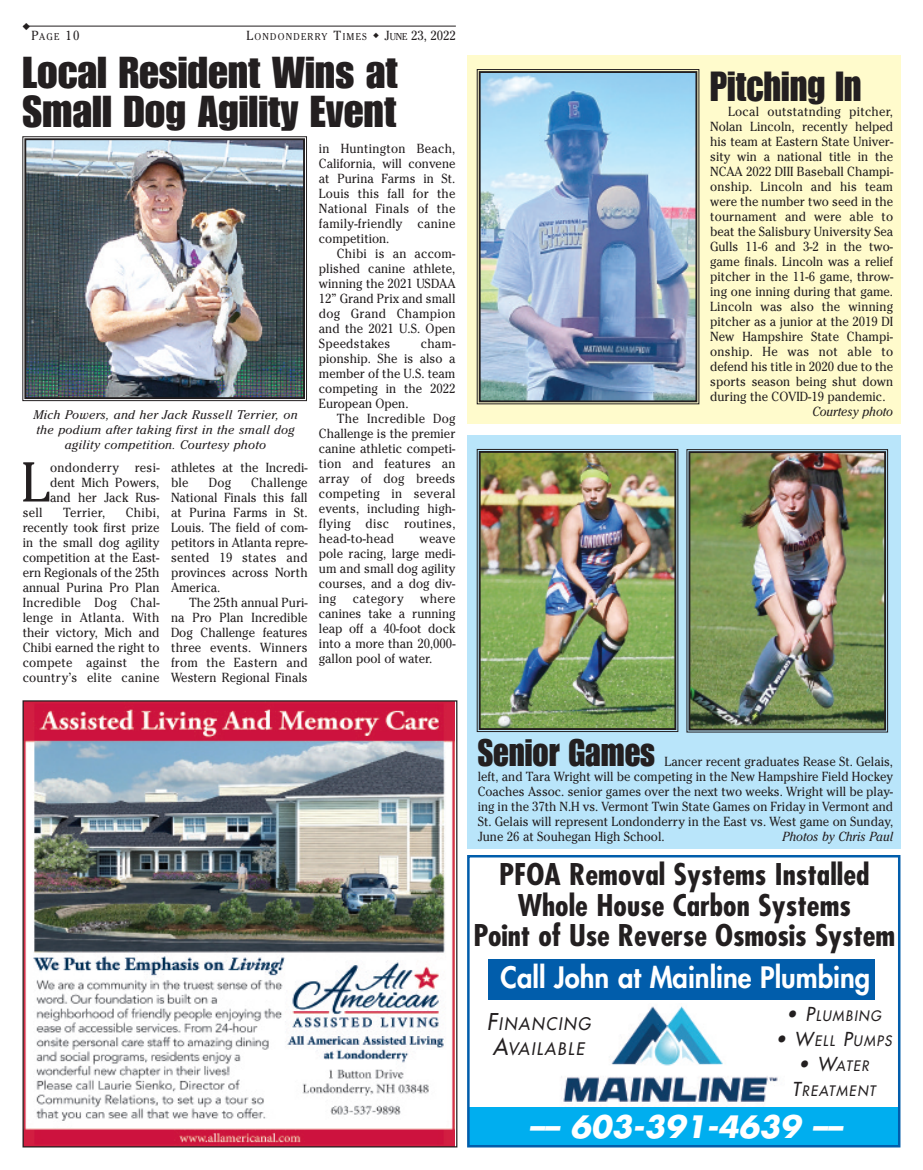
<style>
.page{position:relative;width:923px;height:1170px;background:#fff}
.page>*{position:absolute;margin:0;border:0;box-sizing:border-box;transform-origin:0 0}
.t1{font:55.75px "Cheltenham";color:#231f20;scale:.93 1}
.t2{font:43.75px/38.8px "Impact";color:#231f20}
.t3{font:41.25px "Impact";color:#231f20;scale:.93 1}
.t4{font:37.5px "Impact";color:#231f20;scale:.93 1}
.t5{font:italic 700 30px "Futura";color:#fff}
.t6{font:700 condensed 29.12px/30.2px "Futura";color:#231f20;text-align:center;scale:1.06 1}
.t7{font:800 28.75px "Futura";color:#fff;scale:.95 1}
.t8{font:italic 16.88px/25px "Futura";letter-spacing:.11em;color:#231f20;text-align:center;scale:.95 1}
.t9{font:italic 14px/25px "Futura";letter-spacing:.11em;color:#231f20;text-align:center;scale:.95 1}
.t10{font:13.12px/15px "Cheltenham";color:#231f20;text-align:justify;scale:.93 1}
.t11{font:italic 13.12px "Cheltenham";color:#231f20;scale:.93 1}
.t12{font:13.12px "Cheltenham";letter-spacing:.02em;color:#231f20;scale:.93 1}
.t13{font:italic 12.5px/15px "Cheltenham";letter-spacing:.02em;color:#231f20;text-align:center}
.t14{font:9.88px "Cheltenham";letter-spacing:.14em;color:#231f20;scale:.93 1}
.s1{font-size:9.88px}
.s2{font-size:13.12px}
.s3{font-size:22.5px}
.s4{font-size:18.75px}
</style>
<div class="page">
<hr style="left:23px;top:26px;width:433px;height:1px;background:#231f20">
<img style="left:27px;top:141px;width:275px;height:255px">
<div style="left:22px;top:136px;width:285px;height:265px;border:1px solid #231f20"></div>
<div style="left:24px;top:138px;width:281px;height:261px;border:2px solid #231f20"></div>
<img style="left:24px;top:702px;width:430px;height:444px">
<div style="left:467px;top:56px;width:433px;height:368px;background:#fffbcc"></div>
<img style="left:482px;top:74px;width:212px;height:325px">
<div style="left:479px;top:71px;width:218px;height:331px;border:2px solid #231f20"></div>
<div style="left:467px;top:435px;width:433px;height:414px;background:#b9e5fa"></div>
<img style="left:482px;top:454px;width:191px;height:273px">
<div style="left:477px;top:449px;width:201px;height:283px;border:1px solid #231f20"></div>
<div style="left:479px;top:451px;width:197px;height:279px;border:2px solid #231f20"></div>
<img style="left:691px;top:454px;width:192px;height:273px">
<div style="left:688px;top:451px;width:198px;height:279px;border:2px solid #231f20"></div>
<div style="left:468px;top:1107px;width:431px;height:39px;background:#00aeef"></div>
<div style="left:467px;top:855px;width:433px;height:293px;border:2px solid #015dab"></div>
<div style="left:488px;top:959px;width:387px;height:41px;background:#015dab"></div>
<img style="left:561px;top:1006px;width:217px;height:96px">
<svg style="left:23px;top:25px;width:7px;height:2px"></svg>
<p class="t10" style="left:32px;top:28px;width:53px">P<span class="s1">AGE</span> 10</p>
<p class="t14" style="left:246px;top:30px;width:227px"><span class="s2">L</span>ONDONDERRY <span class="s2">T</span>IMES ◆ <span class="s2">J</span>UNE <span class="s2">23, 2022</span></p>
<h2 class="t2" style="left:22px;top:55px;width:377px">Local Resident Wins at<br>Small Dog Agility Event</h2>
<p class="t13" style="left:33px;top:409px;width:266px">Mich Powers, and her Jack Russell Terrier, on the podium after taking first in the small dog agility competition. Courtesy photo</p>
<h1 class="t1" style="left:21px;top:450px;width:33px">L</h1>
<p class="t10" style="left:50px;top:459px;width:119px">ondonderry resi&shy;dent Mich Powers, and her Jack Rus-</p>
<p class="t10" style="left:23px;top:504px;width:23px">sell</p>
<p class="t12" style="left:63px;top:504px;width:47px">Terrier,</p>
<p class="t10" style="left:23px;top:504px;width:149px;text-indent:103px">Chibi, recently took first prize in the small dog agility competition at the East&shy;ern Regionals of the 25th annual Purina Pro Plan Incredible Dog Chal&shy;lenge in Atlanta. With their victory, Mich and Chibi earned the right to compete against the country’s elite canine</p>
<p class="t10" style="left:171px;top:460px;width:148px">athletes at the Incredi&shy;ble</p>
<p class="t10" style="left:171px;top:475px;width:148px;text-indent:80px">Challenge National Finals this fall at Purina Farms in St.<br>Louis. The field of com&shy;petitors in Atlanta repre&shy;sented 19 states and provinces across North America.</p>
<p class="t10" style="left:171px;top:595px;width:148px;text-indent:18px">The 25th annual Puri&shy;na Pro Plan Incredible Dog Challenge features three events. Winners from the Eastern and Western Regional Finals</p>
<p class="t10" style="left:209px;top:475px;width:25px">Dog</p>
<p class="t10" style="left:319px;top:141px;width:148px">in Huntington Beach, California, will convene at Purina Farms in St.<br>Louis this fall for the National Finals of the family-friendly canine competition.</p>
<p class="t10" style="left:319px;top:246px;width:148px;text-indent:18px">Chibi is an accom&shy;plished canine athlete, winning the 2021 USDAA 12” Grand Prix and small dog Grand Champion and the 2021 U.S. Open Speedstakes</p>
<p class="t10" style="left:319px;top:336px;width:148px;text-indent:102px">cham&shy;pionship. She is also a member of the U.S. team competing in the 2022<br>European Open.</p>
<p class="t10" style="left:319px;top:411px;width:148px;text-indent:18px">The Incredible Dog Challenge is the premier canine athletic competi&shy;tion and features an array of dog breeds competing in several events, including high&shy;flying disc routines, head-to-head</p>
<p class="t10" style="left:319px;top:531px;width:148px;text-indent:101px">weave pole racing, large medi&shy;um and small dog agility courses, and a dog div&shy;ing</p>
<p class="t10" style="left:319px;top:591px;width:148px;text-indent:101px">where canines take a running leap off a 40-foot dock into a more than 20,000- gallon pool of water.</p>
<p class="t12" style="left:353px;top:591px;width:56px">category</p>
<h3 class="t3" style="left:710px;top:72px;width:164px">Pitching In</h3>
<p class="t10" style="left:710px;top:104px;width:198px;text-indent:18px">Local outstatnding pitcher, Nolan Lincoln, recently helped his team at Eastern State Univer&shy;sity win a national title in the NCAA 2022 DIII Baseball Champi&shy;onship. Lincoln and his team were the number two seed in the tournament and were able to beat the Salisbury University Sea Gulls 11-6 and 3-2 in the two&shy;game finals. Lincoln was a relief pitcher in the 11-6 game, throw&shy;ing one inning during that game.<br>Lincoln was also the winning pitcher as a junior at the 2019 DI New Hampshire State Champi&shy;onship. He was not able to defend his title in 2020 due to the sports season being shut down during the COVID-19 pandemic.</p>
<p class="t11" style="left:812px;top:407px;width:88px">Courtesy photo</p>
<h3 class="t4" style="left:477px;top:739px;width:192px">Senior Games</h3>
<p class="t10" style="left:477px;top:754px;width:448px;text-indent:187px">Lancer recent graduates Rease St. Gelais, left, and Tara Wright will be competing in the New Hampshire Field Hockey Coaches Assoc. senior games over the next two weeks. Wright will be play&shy;ing in the 37th N.H vs. Vermont Twin State Games on Friday in Vermont and St. Gelais will represent Londonderry in the East vs. West game on Sunday, June 26 at Souhegan High School.</p>
<p class="t11" style="left:782px;top:832px;width:120px">Photos by Chris Paul</p>
<h3 class="t6" style="left:473px;top:862px;width:399px">PFOA Removal Systems Installed<br>Whole House Carbon Systems<br>Point of Use Reverse Osmosis System</h3>
<h3 class="t7" style="left:500px;top:964px;width:390px">Call John at Mainline Plumbing</h3>
<p class="t8" style="left:486px;top:1013px;width:111px"><span class="s3">F</span>INANCING<br><span class="s3">A</span>VAILABLE</p>
<p class="t9" style="left:786px;top:1005px;width:101px"><span class="s4">• P</span>LUMBING</p>
<p class="t9" style="left:775px;top:1030px;width:124px"><span class="s4">• W</span>ELL <span class="s4">P</span>UMPS</p>
<p class="t9" style="left:792px;top:1055px;width:89px"><span class="s4">• W</span>ATER<br><span class="s4">T</span>REATMENT</p>
<h3 class="t5" style="left:528px;top:1113px;width:315px">–– 603-391-4639 ––</h3>
</div>
